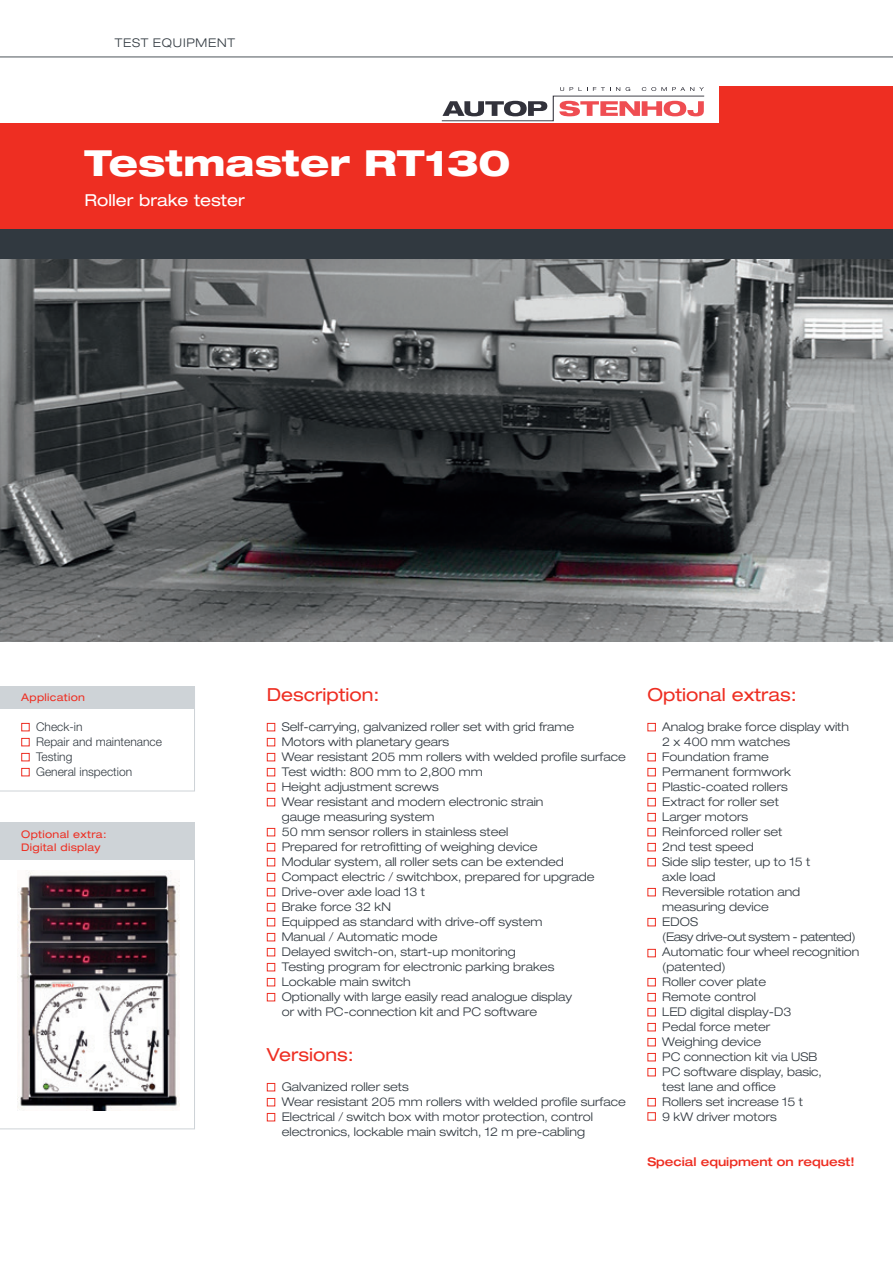
<style>
.page{position:relative;width:893px;height:1263px;background:#fff}
.page>*{position:absolute;margin:0;border:0;box-sizing:border-box;transform-origin:0 0}
.Headline_weiß_2017{font:800 expanded 36px "Helvetica Neue LT Pro";color:#fff}
.Headline_Fließtxt_ro{font:expanded 18px "Helvetica Neue LT Pro";color:#ee2e22}
.Subheadline_weiß_201{font:expanded 16.5px "Helvetica Neue LT Pro";color:#fff}
.Fließtext_2017{font:300 expanded 12px/15px "Helvetica Neue LT Pro";color:#313940}
.Text_Kasten_2017{font:300 12px "Helvetica Neue LT Pro";color:#313940}
.Fließtext_2017-2{font:300 expanded 12px "Helvetica Neue LT Pro";letter-spacing:-.04em;color:#313940}
.Fließtext_rot_fett_2{font:500 expanded 12px "Helvetica Neue LT Pro";color:#ee2e22}
.Fließtext_2017-3{font:300 expanded 12px "Helvetica Neue LT Pro";letter-spacing:.065em;color:#313940}
.Headline_Kasten_rot{font:expanded 10.5px "Helvetica Neue LT Pro";letter-spacing:.03em;color:#ee2e22}
</style>
<div class="page">
<svg style="left:0;top:56px;width:893px;height:1px"></svg>
<img style="left:0;top:259px;width:893px;height:382px">
<div style="left:0;top:154px;width:893px;height:105px;background:#313940"></div>
<div style="left:719px;top:86px;width:174px;height:105px;background:#ee2e22"></div>
<svg style="left:0;top:859px;width:195px;height:270px"></svg>
<div style="left:0;top:124px;width:893px;height:105px;background:#ee2e22"></div>
<svg style="left:0;top:709px;width:195px;height:82px"></svg>
<div style="left:0;top:686px;width:195px;height:23px;background:#ced3d7"></div>
<div style="left:21px;top:723px;width:9px;height:8px;border:1px solid #ee2e22"></div>
<div style="left:21px;top:738px;width:9px;height:8px;border:1px solid #ee2e22"></div>
<div style="left:21px;top:753px;width:9px;height:8px;border:1px solid #ee2e22"></div>
<div style="left:21px;top:768px;width:9px;height:8px;border:1px solid #ee2e22"></div>
<div style="left:267px;top:723px;width:8px;height:8px;border:1px solid #ee2e22"></div>
<div style="left:267px;top:738px;width:8px;height:8px;border:1px solid #ee2e22"></div>
<div style="left:267px;top:753px;width:8px;height:8px;border:1px solid #ee2e22"></div>
<div style="left:267px;top:768px;width:8px;height:8px;border:1px solid #ee2e22"></div>
<div style="left:267px;top:783px;width:8px;height:8px;border:1px solid #ee2e22"></div>
<div style="left:267px;top:798px;width:8px;height:8px;border:1px solid #ee2e22"></div>
<div style="left:267px;top:828px;width:8px;height:8px;border:1px solid #ee2e22"></div>
<div style="left:267px;top:843px;width:8px;height:8px;border:1px solid #ee2e22"></div>
<div style="left:267px;top:858px;width:8px;height:8px;border:1px solid #ee2e22"></div>
<div style="left:267px;top:873px;width:8px;height:8px;border:1px solid #ee2e22"></div>
<div style="left:267px;top:888px;width:8px;height:8px;border:1px solid #ee2e22"></div>
<div style="left:267px;top:903px;width:8px;height:8px;border:1px solid #ee2e22"></div>
<div style="left:267px;top:918px;width:8px;height:8px;border:1px solid #ee2e22"></div>
<div style="left:267px;top:933px;width:8px;height:8px;border:1px solid #ee2e22"></div>
<div style="left:267px;top:948px;width:8px;height:8px;border:1px solid #ee2e22"></div>
<div style="left:267px;top:963px;width:8px;height:8px;border:1px solid #ee2e22"></div>
<div style="left:267px;top:978px;width:8px;height:8px;border:1px solid #ee2e22"></div>
<div style="left:267px;top:993px;width:8px;height:8px;border:1px solid #ee2e22"></div>
<div style="left:267px;top:1083px;width:8px;height:8px;border:1px solid #ee2e22"></div>
<div style="left:267px;top:1098px;width:8px;height:8px;border:1px solid #ee2e22"></div>
<div style="left:267px;top:1113px;width:8px;height:8px;border:1px solid #ee2e22"></div>
<div style="left:647px;top:723px;width:9px;height:8px;border:1px solid #ee2e22"></div>
<div style="left:647px;top:753px;width:9px;height:8px;border:1px solid #ee2e22"></div>
<div style="left:647px;top:768px;width:9px;height:8px;border:1px solid #ee2e22"></div>
<div style="left:647px;top:783px;width:9px;height:8px;border:1px solid #ee2e22"></div>
<div style="left:647px;top:798px;width:9px;height:8px;border:1px solid #ee2e22"></div>
<div style="left:647px;top:813px;width:9px;height:8px;border:1px solid #ee2e22"></div>
<div style="left:647px;top:828px;width:9px;height:8px;border:1px solid #ee2e22"></div>
<div style="left:647px;top:843px;width:9px;height:8px;border:1px solid #ee2e22"></div>
<div style="left:647px;top:858px;width:9px;height:8px;border:1px solid #ee2e22"></div>
<div style="left:647px;top:888px;width:9px;height:8px;border:1px solid #ee2e22"></div>
<div style="left:647px;top:918px;width:9px;height:8px;border:1px solid #ee2e22"></div>
<div style="left:647px;top:978px;width:9px;height:8px;border:1px solid #ee2e22"></div>
<div style="left:647px;top:993px;width:9px;height:8px;border:1px solid #ee2e22"></div>
<div style="left:647px;top:1008px;width:9px;height:8px;border:1px solid #ee2e22"></div>
<div style="left:647px;top:1023px;width:9px;height:8px;border:1px solid #ee2e22"></div>
<div style="left:647px;top:1038px;width:9px;height:8px;border:1px solid #ee2e22"></div>
<div style="left:647px;top:1053px;width:9px;height:8px;border:1px solid #ee2e22"></div>
<div style="left:647px;top:1068px;width:9px;height:8px;border:1px solid #ee2e22"></div>
<div style="left:0;top:822px;width:195px;height:37px;background:#ced3d7"></div>
<div style="left:647px;top:949px;width:9px;height:8px;border:1px solid #ee2e22"></div>
<div style="left:647px;top:1098px;width:9px;height:8px;border:1px solid #ee2e22"></div>
<div style="left:647px;top:1112px;width:9px;height:9px;border:1px solid #ee2e22"></div>
<svg style="left:441px;top:87px;width:264px;height:35px"></svg>
<p class="Fließtext_2017-3" style="left:115px;top:35px;width:122px">TEST EQUIPMENT</p>
<p class="Headline_weiß_2017" style="left:85px;top:140px;width:427px">Testmaster RT130</p>
<p class="Subheadline_weiß_201" style="left:85px;top:191px;width:162px">Roller brake tester</p>
<p class="Headline_Kasten_rot" style="left:21px;top:691px;width:65px">Application</p>
<p class="Text_Kasten_2017" style="left:36px;top:720px;width:48px">Check-in</p>
<p class="Text_Kasten_2017" style="left:36px;top:735px;width:127px">Repair and maintenance</p>
<p class="Text_Kasten_2017" style="left:36px;top:750px;width:38px">Testing</p>
<p class="Text_Kasten_2017" style="left:36px;top:765px;width:98px">General inspection</p>
<p class="Headline_Kasten_rot" style="left:21px;top:828px;width:87px">Optional extra:</p>
<p class="Headline_Kasten_rot" style="left:21px;top:841px;width:81px">Digital display</p>
<p class="Headline_Fließtxt_ro" style="left:267px;top:685px;width:114px">Description:</p>
<p class="Fließtext_2017" style="left:282px;top:719px;width:294px">Self-carrying, galvanized roller set with grid frame</p>
<p class="Fließtext_2017" style="left:282px;top:734px;width:169px">Motors with planetary gears</p>
<p class="Fließtext_2017" style="left:282px;top:749px;width:346px">Wear resistant 205 mm rollers with welded profile surface</p>
<p class="Fließtext_2017" style="left:282px;top:764px;width:203px">Test width: 800 mm to 2,800 mm</p>
<p class="Fließtext_2017" style="left:282px;top:779px;width:159px">Height adjustment screws</p>
<p class="Fließtext_2017" style="left:282px;top:794px;width:263px">Wear resistant and modern electronic strain</p>
<p class="Fließtext_2017" style="left:282px;top:809px;width:154px">gauge measuring system</p>
<p class="Fließtext_2017" style="left:282px;top:824px;width:228px">50 mm sensor rollers in stainless steel</p>
<p class="Fließtext_2017" style="left:282px;top:839px;width:257px">Prepared for retrofitting of weighing device</p>
<p class="Fließtext_2017" style="left:282px;top:854px;width:284px">Modular system, all roller sets can be extended</p>
<p class="Fließtext_2017" style="left:282px;top:869px;width:314px">Compact electric / switchbox, prepared for upgrade</p>
<p class="Fließtext_2017" style="left:282px;top:884px;width:145px">Drive-over axle load 13 t</p>
<p class="Fließtext_2017" style="left:282px;top:899px;width:111px">Brake force 32 kN</p>
<p class="Fließtext_2017" style="left:282px;top:914px;width:262px">Equipped as standard with drive-off system</p>
<p class="Fließtext_2017" style="left:282px;top:929px;width:158px">Manual / Automatic mode</p>
<p class="Fließtext_2017" style="left:282px;top:944px;width:236px">Delayed switch-on, start-up monitoring</p>
<p class="Fließtext_2017" style="left:282px;top:959px;width:274px">Testing program for electronic parking brakes</p>
<p class="Fließtext_2017" style="left:282px;top:974px;width:131px">Lockable main switch</p>
<p class="Fließtext_2017" style="left:282px;top:989px;width:292px">Optionally with large easily read analogue display or with PC-connection kit and PC software</p>
<p class="Headline_Fließtxt_ro" style="left:267px;top:1045px;width:89px">Versions:</p>
<p class="Fließtext_2017" style="left:282px;top:1079px;width:129px">Galvanized roller sets</p>
<p class="Fließtext_2017" style="left:282px;top:1094px;width:346px">Wear resistant 205 mm rollers with welded profile surface</p>
<p class="Fließtext_2017" style="left:282px;top:1109px;width:313px">Electrical / switch box with motor protection, control</p>
<p class="Fließtext_2017" style="left:282px;top:1124px;width:305px">electronics, lockable main switch, 12 m pre-cabling</p>
<p class="Headline_Fließtxt_ro" style="left:647px;top:685px;width:151px">Optional extras:</p>
<p class="Fließtext_2017" style="left:662px;top:719px;width:188px">Analog brake force display with</p>
<p class="Fließtext_2017" style="left:662px;top:734px;width:129px">2 x 400 mm watches</p>
<p class="Fließtext_2017" style="left:662px;top:749px;width:108px">Foundation frame</p>
<p class="Fließtext_2017" style="left:662px;top:764px;width:130px">Permanent formwork</p>
<p class="Fließtext_2017" style="left:662px;top:779px;width:127px">Plastic-coated rollers</p>
<p class="Fließtext_2017" style="left:662px;top:794px;width:118px">Extract for roller set</p>
<p class="Fließtext_2017" style="left:662px;top:809px;width:87px">Larger motors</p>
<p class="Fließtext_2017" style="left:662px;top:824px;width:122px">Reinforced roller set</p>
<p class="Fließtext_2017" style="left:662px;top:839px;width:93px">2nd test speed</p>
<p class="Fließtext_2017" style="left:662px;top:854px;width:150px">Side slip tester, up to 15 t</p>
<p class="Fließtext_2017" style="left:662px;top:869px;width:55px">axle load</p>
<p class="Fließtext_2017" style="left:662px;top:884px;width:140px">Reversible rotation and</p>
<p class="Fließtext_2017" style="left:662px;top:899px;width:108px">measuring device</p>
<p class="Fließtext_2017" style="left:662px;top:914px;width:37px">EDOS</p>
<p class="Fließtext_2017-2" style="left:662px;top:930px;width:195px">(Easy drive-out system - patented)</p>
<p class="Fließtext_2017" style="left:662px;top:944px;width:199px">Automatic four wheel recognition (patented)</p>
<p class="Fließtext_2017" style="left:662px;top:974px;width:105px">Roller cover plate</p>
<p class="Fließtext_2017" style="left:662px;top:989px;width:95px">Remote control</p>
<p class="Fließtext_2017" style="left:662px;top:1004px;width:131px">LED digital display-D3</p>
<p class="Fließtext_2017" style="left:662px;top:1019px;width:110px">Pedal force meter</p>
<p class="Fließtext_2017" style="left:662px;top:1034px;width:100px">Weighing device</p>
<p class="Fließtext_2017" style="left:662px;top:1049px;width:156px">PC connection kit via USB</p>
<p class="Fließtext_2017" style="left:662px;top:1064px;width:161px">PC software display, basic,</p>
<p class="Fließtext_2017" style="left:662px;top:1079px;width:115px">test lane and office</p>
<p class="Fließtext_2017" style="left:662px;top:1094px;width:142px">Rollers set increase 15 t</p>
<p class="Fließtext_2017" style="left:662px;top:1109px;width:116px">9 kW driver motors</p>
<p class="Fließtext_rot_fett_2" style="left:647px;top:1155px;width:209px">Special equipment on request!</p>
</div>
